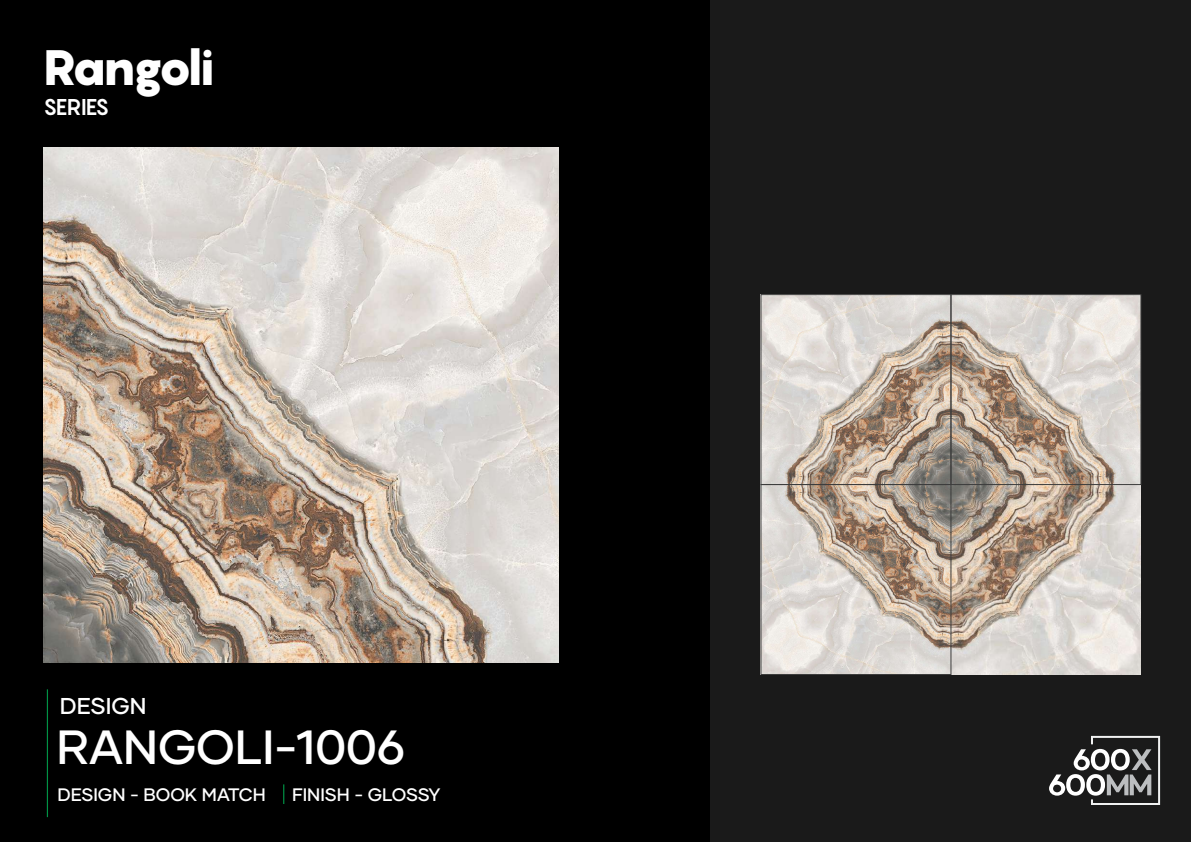
<style>
.page{position:relative;width:1191px;height:842px;background:#000}
.page>*{position:absolute;margin:0;border:0;box-sizing:border-box;transform-origin:0 0}
.t1{font:900 49.1px "Pangram";letter-spacing:-.095em;color:#fff}
.t2{font:500 47.9px "Gilmer";color:#fff}
.t3{font:500 22.9px "Gilmer";color:#fff}
.t4{font:700 22.5px "Pangram";letter-spacing:-.04em;color:#fff}
.t5{font:500 18px "Gilmer";color:#fff}
</style>
<div class="page">
<div style="left:711px;top:0;width:480px;height:842px;background:#1a1a1a"></div>
<hr style="left:47px;top:689px;width:1px;height:128px;background:#009245">
<svg style="left:283px;top:784px;width:1px;height:20px"></svg>
<img style="left:43px;top:147px;width:515px;height:516px">
<img style="left:763px;top:296px;width:378px;height:378px">
<div style="left:761px;top:294px;width:190px;height:191px;border:1px solid #3d3d3d"></div>
<div style="left:950px;top:294px;width:191px;height:191px;border:1px solid #3d3d3d"></div>
<div style="left:761px;top:484px;width:190px;height:191px;border:1px solid #3d3d3d"></div>
<svg style="left:1049px;top:735px;width:112px;height:70px"></svg>
<h1 class="t1" style="left:43px;top:35px;width:173px">Rangoli</h1>
<p class="t4" style="left:43px;top:92px;width:68px">SERIES</p>
<p class="t3" style="left:60px;top:691px;width:88px">DESIGN</p>
<h2 class="t2" style="left:57px;top:717px;width:349px">RANGOLI-1006</h2>
<p class="t5" style="left:57px;top:783px;width:210px">DESIGN - BOOK MATCH</p>
<p class="t5" style="left:292px;top:783px;width:150px">FINISH - GLOSSY</p>
</div>
